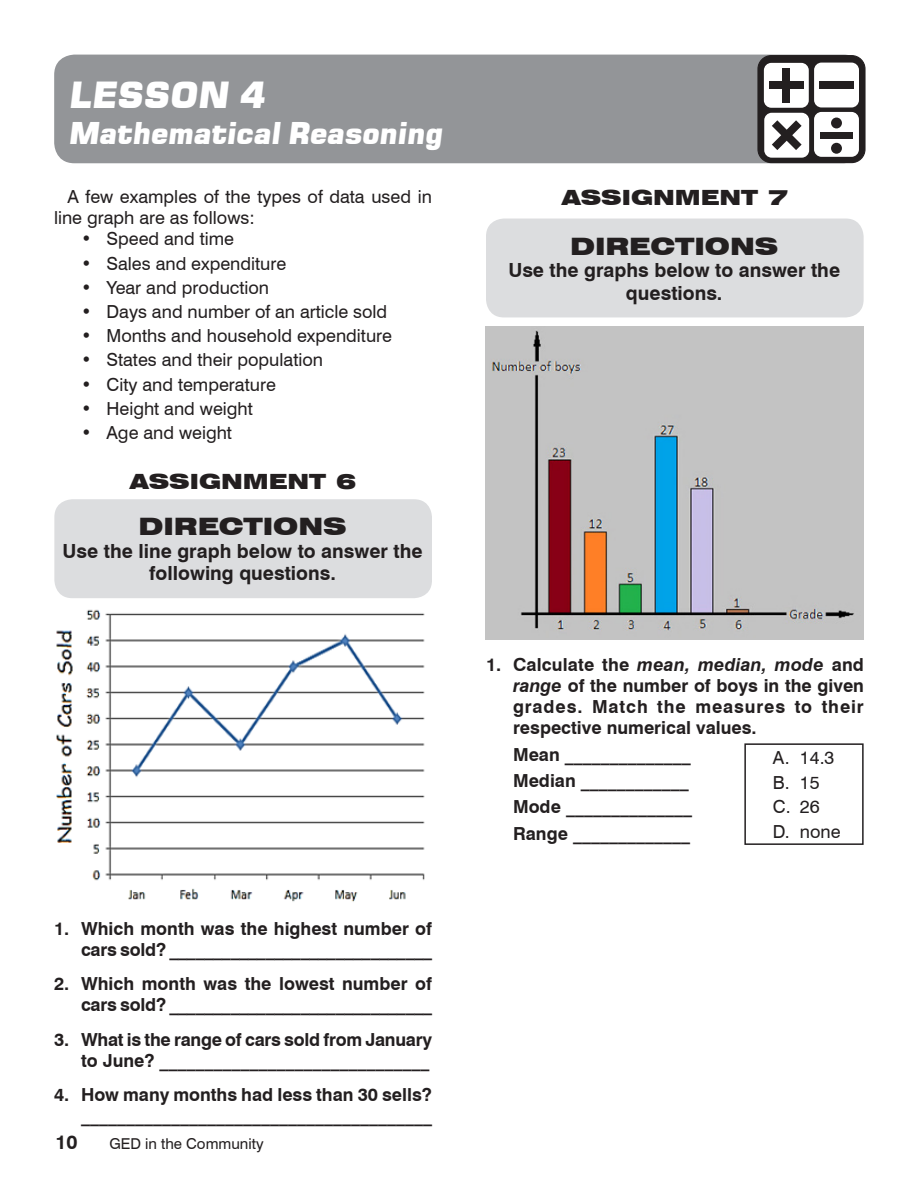
<style>
.page{position:relative;width:918px;height:1188px;background:#fff}
.page>*{position:absolute;margin:0;border:0;box-sizing:border-box;transform-origin:0 0}
.t1{font:italic 36px "Square 721 Blk";color:#fff}
.t2{font:italic 30px "Square 721 Blk";letter-spacing:-.025em;color:#fff}
.Directions_hed{font:900 expanded 24px "Swiss 721 BT";color:#231f20}
.Assignment___heds{font:900 expanded 21px "Swiss 721 BT";color:#231f20}
.Directions_copy{font:700 19.5px/22.5px "Swiss 721 BT";color:#231f20;text-align:center}
.Numbered_questions{font:700 18px/21px "Swiss 721 BT";color:#231f20;text-align:right}
.bullet-2nd_indent{font:18px "Swiss 721 BT";color:#231f20}
.Body_text{font:18px/21.6px "Swiss 721 BT";color:#231f20}
.t3{font:15px "Swiss 721 BT";color:#231f20}
.s1{font-style:italic}
</style>
<div class="page">
<div style="left:54px;top:55px;width:810px;height:108px;background:#939598;border-radius:20px"></div>
<div style="left:758px;top:56px;width:107px;height:107px;background:#231f20;border-radius:13px"></div>
<div style="left:757px;top:55px;width:109px;height:108px;border:1px solid #231f20;border-radius:13px"></div>
<div style="left:764px;top:63px;width:45px;height:45px;background:#fff;border-radius:7px"></div>
<div style="left:814px;top:63px;width:45px;height:44px;background:#fff;border-radius:7px"></div>
<div style="left:764px;top:113px;width:45px;height:45px;background:#fff;border-radius:7px"></div>
<div style="left:814px;top:112px;width:45px;height:45px;background:#fff;border-radius:7px"></div>
<div style="left:831px;top:118px;width:11px;height:10px;background:#231f20;border-radius:50%"></div>
<div style="left:831px;top:143px;width:11px;height:11px;background:#231f20;border-radius:50%"></div>
<div style="left:820px;top:132px;width:33px;height:7px;background:#231f20"></div>
<div style="left:819px;top:81px;width:35px;height:8px;background:#231f20"></div>
<div style="left:769px;top:81px;width:34px;height:8px;background:#231f20"></div>
<div style="left:782px;top:68px;width:8px;height:34px;background:#231f20"></div>
<svg style="left:772px;top:120px;width:30px;height:30px"></svg>
<div style="left:54px;top:499px;width:378px;height:99px;background:#dcdddf;border-radius:18px"></div>
<img style="left:56px;top:609px;width:369px;height:293px">
<div style="left:486px;top:219px;width:378px;height:98px;background:#dcdddf;border-radius:18px"></div>
<img style="left:485px;top:327px;width:379px;height:313px">
<div style="left:744px;top:743px;width:120px;height:102px;border:2px solid #231f20"></div>
<h1 class="t1" style="left:68px;top:73px;width:199px">LESSON 4</h1>
<h2 class="t2" style="left:68px;top:115px;width:376px">Mathematical Reasoning</h2>
<p class="Body_text" style="left:54px;top:185px;width:379px;text-indent:14px">A few examples of the types of data used in line graph are as follows:</p>
<p class="bullet-2nd_indent" style="left:81px;top:228px;width:155px">• Speed and time</p>
<p class="bullet-2nd_indent" style="left:81px;top:252px;width:207px">• Sales and expenditure</p>
<p class="bullet-2nd_indent" style="left:81px;top:276px;width:190px">• Year and production</p>
<p class="bullet-2nd_indent" style="left:81px;top:301px;width:308px">• Days and number of an article sold</p>
<p class="bullet-2nd_indent" style="left:81px;top:325px;width:313px">• Months and household expenditure</p>
<p class="bullet-2nd_indent" style="left:81px;top:349px;width:244px">• States and their population</p>
<p class="bullet-2nd_indent" style="left:81px;top:373px;width:196px">• City and temperature</p>
<p class="bullet-2nd_indent" style="left:81px;top:398px;width:173px">• Height and weight</p>
<p class="bullet-2nd_indent" style="left:81px;top:422px;width:153px">• Age and weight</p>
<p class="Assignment___heds" style="left:130px;top:469px;width:228px">ASSIGNMENT 6</p>
<p class="Directions_hed" style="left:138px;top:512px;width:210px">DIRECTIONS</p>
<p class="Directions_copy" style="left:63px;top:540px;width:362px">Use the line graph below to answer the following questions.</p>
<p class="Numbered_questions" style="left:54px;top:918px;width:380px">1. Which month was the highest number of cars sold? ______________________________</p>
<p class="Numbered_questions" style="left:54px;top:973px;width:380px">2. Which month was the lowest number of cars sold? ______________________________</p>
<p class="Numbered_questions" style="left:54px;top:1029px;width:380px">3. What is the range of cars sold from January to June? ______________________________</p>
<p class="Numbered_questions" style="left:54px;top:1084px;width:379px">4. How many months had less than 30 sells? _______________________________________</p>
<p class="Directions_copy" style="left:56px;top:1131px;width:24px">10</p>
<p class="t3" style="left:109px;top:1135px;width:156px">GED in the Community</p>
<p class="Assignment___heds" style="left:562px;top:185px;width:228px">ASSIGNMENT 7</p>
<p class="Directions_hed" style="left:570px;top:231px;width:210px">DIRECTIONS</p>
<p class="Directions_copy" style="left:508px;top:259px;width:333px">Use the graphs below to answer the questions.</p>
<p class="Numbered_questions" style="left:513px;top:654px;width:353px;text-align:justify;text-indent:-27px">1. Calculate the <span class="s1">mean, median, mode</span> and <span class="s1">range</span> of the number of boys in the given grades. Match the measures to their respective numerical values.</p>
<p class="Numbered_questions" style="left:513px;top:744px;width:179px">Mean ______________</p>
<p class="Numbered_questions" style="left:513px;top:770px;width:177px">Median ____________</p>
<p class="Numbered_questions" style="left:513px;top:796px;width:181px">Mode ______________</p>
<p class="Numbered_questions" style="left:513px;top:823px;width:179px">Range _____________</p>
<p class="Body_text" style="left:773px;top:746px;width:63px">A. 14.3</p>
<p class="Body_text" style="left:773px;top:771px;width:48px">B. 15</p>
<p class="Body_text" style="left:773px;top:796px;width:48px">C. 26</p>
<p class="Body_text" style="left:773px;top:821px;width:69px">D. none</p>
</div>
